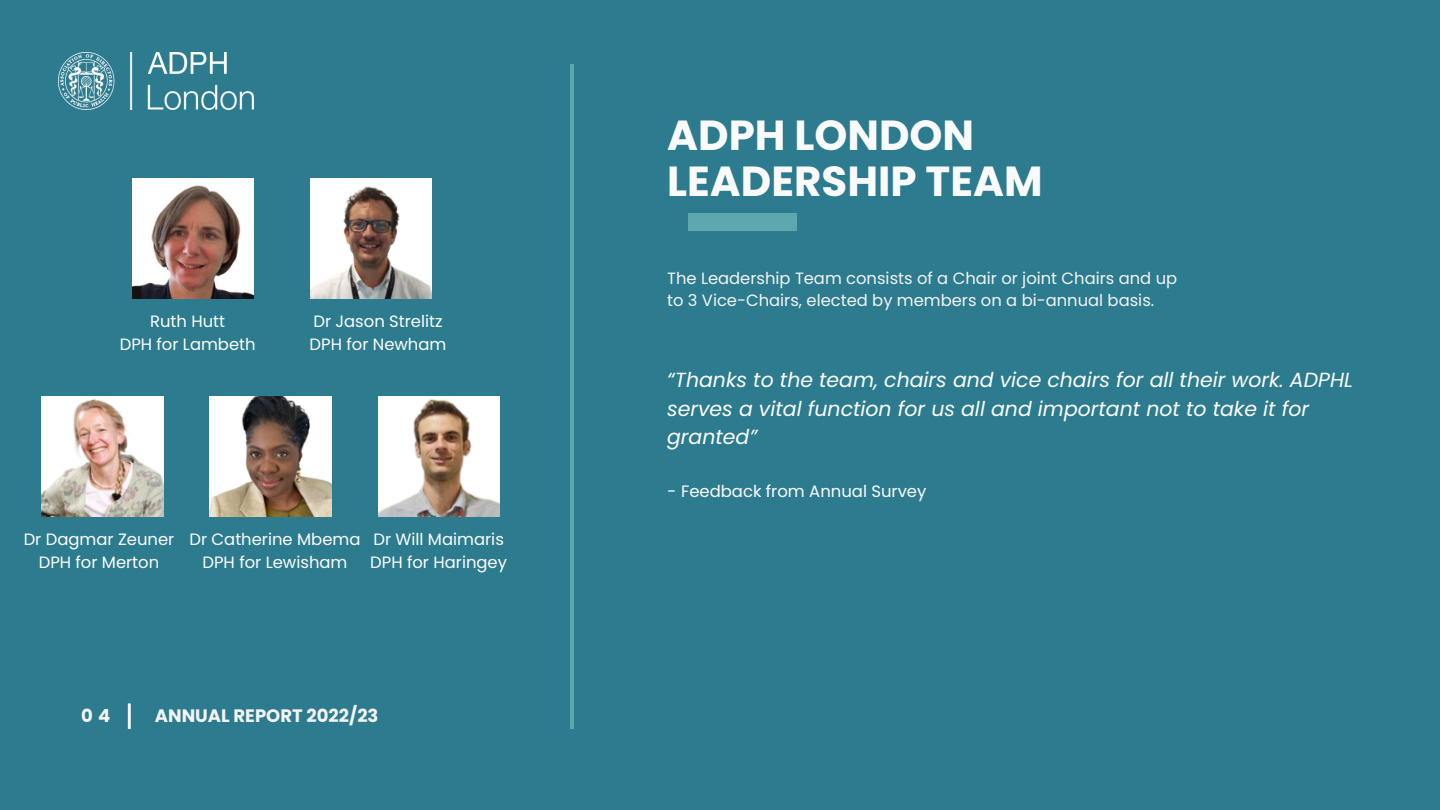
<style>
.page{position:relative;width:1440px;height:810px;background:#2c7b8f}
.page>*{position:absolute;margin:0;border:0;box-sizing:border-box;transform-origin:0 0}
.t1{font:700 42px/45.8px "Poppins";color:#fafafa}
.t2{font:italic 20.4px/28.5px "Poppins";color:#fefefe}
.t3{font:700 18px "Poppins";color:#f4f4f4}
.t4{font:16.4px "Poppins";color:#fff}
.t5{font:16.4px/22.5px "Poppins";color:#f4f4f4}
.t6{font:16.4px "Poppins";color:#fefefe}
.s1{font-style:italic}
</style>
<div class="page">
<hr style="left:570px;top:64px;width:3px;height:664px;background:#5da8af">
<img style="left:132px;top:179px;width:122px;height:120px">
<hr style="left:128px;top:703px;width:3px;height:26px;background:#f4f4f4">
<img style="left:310px;top:179px;width:122px;height:120px">
<img style="left:42px;top:396px;width:121px;height:120px">
<img style="left:210px;top:396px;width:121px;height:120px">
<img style="left:378px;top:396px;width:122px;height:120px">
<img style="left:59px;top:53px;width:195px;height:56px">
<div style="left:688px;top:213px;width:109px;height:17px;background:#5da8af"></div>
<p class="t4" style="left:150px;top:310px;width:77px">Ruth Hutt</p>
<p class="t4" style="left:120px;top:332px;width:137px">DPH for Lambeth</p>
<p class="t4" style="left:313px;top:310px;width:131px">Dr Jason Strelitz</p>
<p class="t4" style="left:310px;top:332px;width:138px">DPH for Newham</p>
<p class="t4" style="left:24px;top:528px;width:152px">Dr Dagmar Zeuner</p>
<p class="t4" style="left:39px;top:550px;width:122px">DPH for Merton</p>
<p class="t4" style="left:190px;top:528px;width:172px">Dr Catherine Mbema</p>
<p class="t4" style="left:203px;top:550px;width:146px">DPH for Lewisham</p>
<p class="t4" style="left:373px;top:528px;width:132px">Dr Will Maimaris</p>
<p class="t4" style="left:370px;top:550px;width:138px">DPH for Haringey</p>
<p class="t3" style="left:81px;top:703px;width:31px">0 4</p>
<p class="t3" style="left:155px;top:703px;width:225px">ANNUAL REPORT 2022/23</p>
<p class="t1" style="left:667px;top:113px;width:377px">ADPH LONDON<br>LEADERSHIP TEAM</p>
<p class="t5" style="left:667px;top:267px;width:512px">The Leadership Team consists of a Chair or joint Chairs and up to 3 Vice-Chairs, elected by members on a bi-annual basis.</p>
<p class="t2" style="left:667px;top:366px;width:687px">“Thanks to the team, chairs and vice chairs for all their work. ADPHL serves a vital function for us all and important not to take it for granted”</p>
<p class="t6" style="left:667px;top:479px;width:261px"><span class="s1">-</span> Feedback from Annual Survey</p>
</div>
